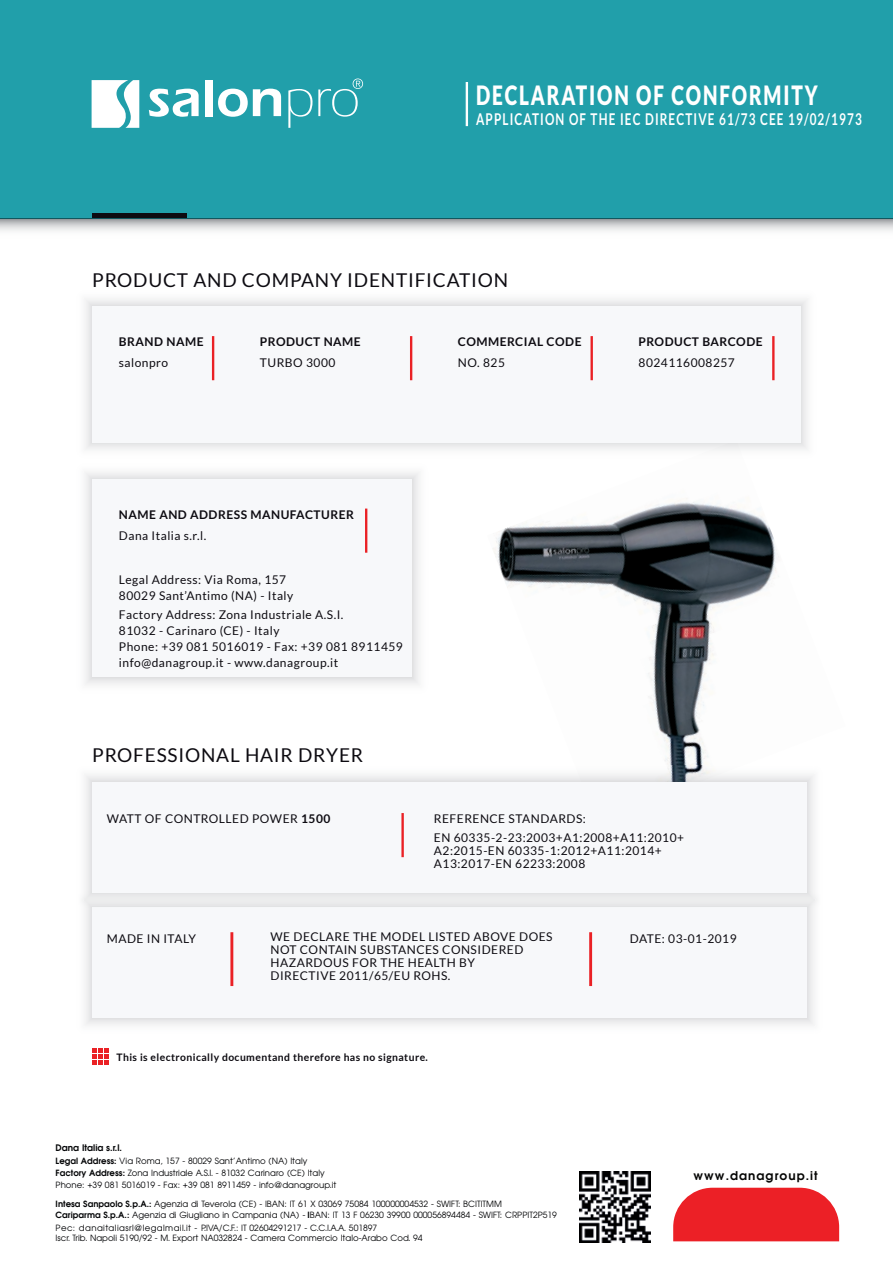
<style>
.page{position:relative;width:893px;height:1263px;background:#fff}
.page>*{position:absolute;margin:0;border:0;box-sizing:border-box;transform-origin:0 0}
.t1{font:900 26.55px "Lato";letter-spacing:.095em;color:#fff;scale:.72 1}
.t2{font:19.05px "Lato";letter-spacing:.04em;color:#0d0b11}
.t3{font:700 16.35px "Lato";letter-spacing:.095em;color:#fff;scale:.72 1}
.t4{font:12px/13px "Lato";letter-spacing:.04em;color:#0d0b11}
.t5{font:700 12px "Lato";letter-spacing:.04em;color:#0d0b11}
.t6{font:700 12px "Avian";letter-spacing:.085em;color:#050504}
.t7{font:700 10.35px "Lato";letter-spacing:.04em;color:#0d0b11}
.t8{font:700 9px "Avian";color:#040507}
.t9{font:8.55px/10.9px "Avian";color:#040507}
.s1{font-weight:700}
.s2{font-weight:700;color:#040506}
.s3{color:#040506}
.s4{font-style:italic}
</style>
<div class="page">
<img style="left:493px;top:498px;width:286px;height:268px">
<svg style="left:85px;top:299px;width:723px;height:152px"></svg>
<div style="left:92px;top:306px;width:708px;height:136px;background:#f7f8fa"></div>
<div style="left:0;top:0;width:893px;height:218px;background:#219faa"></div>
<svg style="left:92px;top:1048px;width:17px;height:16px"></svg>
<div style="left:92px;top:213px;width:95px;height:5px;background:#0d0b11"></div>
<svg style="left:0;top:218px;width:893px;height:13px;background:#bfc5c7"></svg>
<svg style="left:85px;top:472px;width:334px;height:213px"></svg>
<div style="left:92px;top:480px;width:320px;height:197px;background:#f7f8fa"></div>
<svg style="left:85px;top:908px;width:729px;height:117px"></svg>
<div style="left:92px;top:908px;width:715px;height:110px;background:#f7f8fa"></div>
<svg style="left:82px;top:766px;width:735px;height:142px"></svg>
<div style="left:92px;top:782px;width:715px;height:110px;background:#f7f8fa"></div>
<hr style="left:212px;top:336px;width:2px;height:44px;background:#ea2125">
<hr style="left:410px;top:336px;width:2px;height:44px;background:#ea2125">
<hr style="left:591px;top:336px;width:2px;height:44px;background:#ea2125">
<hr style="left:772px;top:336px;width:3px;height:44px;background:#ea2125">
<hr style="left:466px;top:82px;width:2px;height:44px;background:#fff">
<hr style="left:401px;top:813px;width:3px;height:44px;background:#ea2125">
<hr style="left:230px;top:932px;width:3px;height:54px;background:#ea2125">
<hr style="left:589px;top:932px;width:3px;height:54px;background:#ea2125">
<hr style="left:365px;top:509px;width:2px;height:44px;background:#ea2125">
<svg style="left:92px;top:80px;width:47px;height:48px;background:#e0f1f3"></svg>
<svg style="left:149px;top:89px;width:50px;height:28px"></svg>
<div style="left:205px;top:80px;width:8px;height:36px;background:#fff"></div>
<svg style="left:218px;top:89px;width:63px;height:28px"></svg>
<svg style="left:288px;top:79px;width:75px;height:49px"></svg>
<svg style="left:673px;top:1188px;width:166px;height:53px;background:#ed3036"></svg>
<img style="left:580px;top:1171px;width:71px;height:71px">
<h1 class="t1" style="left:476px;top:80px;width:476px">DECLARATION OF CONFORMITY</h1>
<h3 class="t3" style="left:476px;top:109px;width:537px">APPLICATION OF THE IEC DIRECTIVE 61/73 CEE 19/02/1973</h3>
<h2 class="t2" style="left:92px;top:269px;width:417px">PRODUCT AND COMPANY IDENTIFICATION</h2>
<p class="t5" style="left:119px;top:335px;width:86px">BRAND NAME</p>
<p class="t4" style="left:119px;top:356px;width:51px">salonpro</p>
<p class="t5" style="left:260px;top:335px;width:102px">PRODUCT NAME</p>
<p class="t4" style="left:260px;top:356px;width:77px">TURBO 3000</p>
<p class="t5" style="left:458px;top:335px;width:125px">COMMERCIAL CODE</p>
<p class="t4" style="left:458px;top:356px;width:49px">NO. 825</p>
<p class="t5" style="left:119px;top:508px;width:236px">NAME AND ADDRESS MANUFACTURER</p>
<p class="t4" style="left:119px;top:529px;width:89px">Dana Italia s.r.l.</p>
<p class="t4" style="left:119px;top:572px;width:176px;line-height:16px">Legal Address: Via Roma, 157<br>80029 Sant’Antimo (NA) - Italy</p>
<p class="t4" style="left:119px;top:607px;width:285px;line-height:16px">Factory Address: Zona Industriale A.S.I.<br>81032 - Carinaro (CE) - Italy<br>Phone: +39 081 5016019 - Fax: +39 081 8911459 info@danagroup.it - www.danagroup.it</p>
<h2 class="t2" style="left:92px;top:745px;width:272px">PROFESSIONAL HAIR DRYER</h2>
<p class="t5" style="left:639px;top:335px;width:126px">PRODUCT BARCODE</p>
<p class="t4" style="left:639px;top:356px;width:98px">8024116008257</p>
<p class="t4" style="left:107px;top:812px;width:225px">WATT OF CONTROLLED POWER <span class="s1">1500</span></p>
<p class="t4" style="left:434px;top:810px;width:252px;line-height:18.8px">REFERENCE STANDARDS:<br>EN 60335-2-23:2003+A1:2008+A11:2010+</p>
<p class="t4" style="left:434px;top:844px;width:229px">A2:2015-EN 60335-1:2012+A11:2014+<br>A13:2017-EN 62233:2008</p>
<p class="t4" style="left:107px;top:931px;width:91px">MADE IN ITALY</p>
<p class="t4" style="left:271px;top:930px;width:284px">WE DECLARE THE MODEL LISTED ABOVE DOES<br>NOT CONTAIN SUBSTANCES CONSIDERED<br>HAZARDOUS FOR THE HEALTH BY<br>DIRECTIVE 2011/65/EU ROHS.</p>
<p class="t4" style="left:630px;top:931px;width:108px">DATE: 03-01-2019</p>
<p class="t7" style="left:117px;top:1051px;width:313px">This is electronically documentand therefore has no signature.</p>
<p class="t8" style="left:56px;top:1142px;width:68px">Dana Italia s.r.l.</p>
<p class="t9" style="left:56px;top:1155px;width:282px;line-height:12.1px"><span class="s1">Legal Address:</span> Via Roma, 157 - 80029 Sant’Antimo (NA) Italy<br><span class="s1">Factory Address:</span> Zona Industriale A.S.I. - 81032 Carinaro (CE) Italy<br>Phone: +39 081 5016019 - Fax: +39 081 8911459 - info@danagroup.it</p>
<p class="t9" style="left:56px;top:1199px;width:503px"><span class="s2">Intesa Sanpaolo S.p.A.:</span> <span class="s3">Agenzia di Teverola (CE) - IBAN: IT 61 X 03069 75084 100000004532 - SWIFT: BCITITMM<br></span><span class="s1">Cariparma S.p.A.:</span> Agenzia di Giugliano in Campania (NA) <span class="s4">-</span> <span class="s1">I</span>BAN: IT 13 F 06230 39900 000056894484 - SWIFT: CRPPIT2P519</p>
<p class="t9" style="left:56px;top:1222px;width:369px">Pec: danaitaliasrl@legalmail.it - P.IVA/C.F.: IT 02604291217 - C.C.I.A.A. 501897<br>Iscr. Trib. Napoli 5190/92 - M. Export NA032824 - Camera Commercio Italo-Arabo Cod. 94</p>
<p class="t6" style="left:693px;top:1168px;width:126px">www.danagroup.it</p>
</div>
